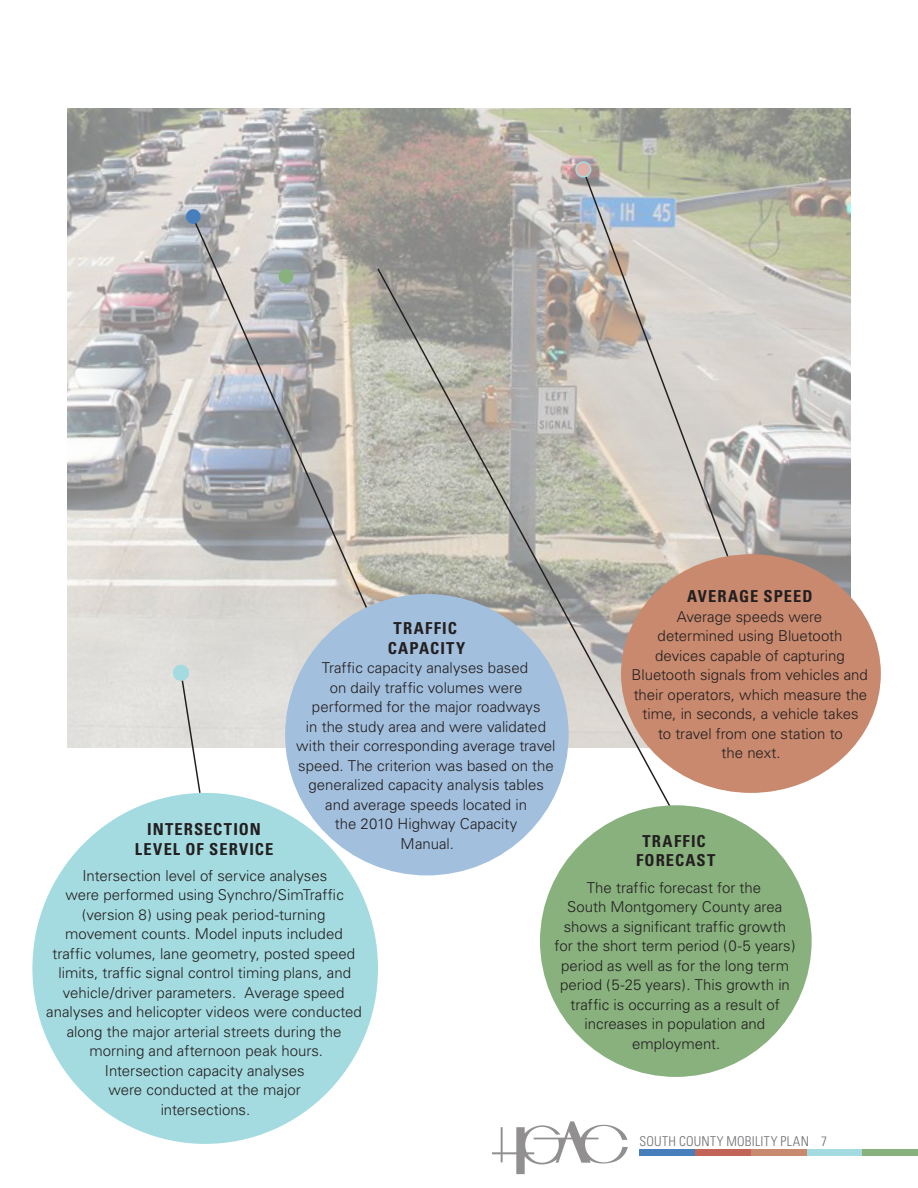
<style>
.page{position:relative;width:918px;height:1188px;background:#fff}
.page>*{position:absolute;margin:0;border:0;box-sizing:border-box;transform-origin:0 0}
.Subhead_2{font:700 condensed 16.5px/19.5px "Univers";letter-spacing:.065em;color:#231f20;text-align:center}
.Subhead_2-2{font:300 15px/19.5px "Univers";color:#231f20;text-align:center}
.Body_Text{font:300 15px/19.5px "Univers";color:#231f20;text-align:center}
.t1{font:300 condensed 13.5px "Univers";letter-spacing:.025em;color:#6c6d70}
</style>
<div class="page">
<div style="left:862px;top:1149px;width:56px;height:7px;background:#88b17e"></div>
<div style="left:807px;top:1149px;width:55px;height:7px;background:#a4dbe0"></div>
<div style="left:751px;top:1149px;width:56px;height:7px;background:#c8896e"></div>
<div style="left:695px;top:1149px;width:56px;height:7px;background:#c36458"></div>
<div style="left:640px;top:1149px;width:55px;height:7px;background:#467fbc"></div>
<svg style="left:492px;top:1121px;width:136px;height:53px"></svg>
<img style="left:68px;top:108px;width:782px;height:639px">
<svg style="left:172px;top:664px;width:30px;height:131px"></svg>
<svg style="left:191px;top:215px;width:189px;height:421px;background:#b9b8b5"></svg>
<svg style="left:185px;top:209px;width:16px;height:16px"></svg>
<div style="left:285px;top:594px;width:284px;height:281px;background:#a2bfdd;border-radius:50%"></div>
<svg style="left:376px;top:267px;width:299px;height:547px"></svg>
<svg style="left:278px;top:268px;width:16px;height:17px"></svg>
<div style="left:540px;top:805px;width:272px;height:272px;background:#88b17e;border-radius:50%"></div>
<div style="left:32px;top:793px;width:346px;height:351px;background:#a4dbe0;border-radius:50%"></div>
<svg style="left:581px;top:168px;width:154px;height:404px;background:#cac7bf"></svg>
<svg style="left:575px;top:161px;width:17px;height:17px"></svg>
<div style="left:621px;top:554px;width:260px;height:239px;background:#c8896e;border-radius:50%"></div>
<p class="Subhead_2" style="left:687px;top:586px;width:127px">AVERAGE SPEED</p>
<p class="Body_Text" style="left:631px;top:607px;width:238px">Average speeds were<br>determined using Bluetooth devices capable of capturing<br>Bluetooth signals from vehicles and their operators, which measure the time, in seconds, a vehicle takes<br>to travel from one station to<br>the next.</p>
<p class="Subhead_2" style="left:388px;top:618px;width:79px">TRAFFIC<br>CAPACITY</p>
<p class="Body_Text" style="left:296px;top:658px;width:261px">Traffic capacity analyses based<br>on daily traffic volumes were performed for the major roadways<br>in the study area and were validated with their corresponding average travel speed. The criterion was based on the generalized capacity analysis tables and average speeds located in<br>the 2010 Highway Capacity<br>Manual.</p>
<p class="Subhead_2" style="left:135px;top:819px;width:140px">INTERSECTION<br>LEVEL OF SERVICE</p>
<p class="Subhead_2-2" style="left:46px;top:866px;width:317px">Intersection level of service analyses<br>were performed using Synchro/SimTraffic (version 8) using peak period-turning movement counts. Model inputs included traffic volumes, lane geometry, posted speed limits, traffic signal control timing plans, and vehicle/driver parameters. Average speed analyses and helicopter videos were conducted along the major arterial streets during the morning and afternoon peak hours.<br>Intersection capacity analyses<br>were conducted at the major<br>intersections.</p>
<p class="Subhead_2" style="left:636px;top:831px;width:81px">TRAFFIC<br>FORECAST</p>
<p class="Subhead_2-2" style="left:555px;top:877px;width:242px">The traffic forecast for the<br>South Montgomery County area shows a significant traffic growth for the short term period (0-5 years) period as well as for the long term period (5-25 years). This growth in traffic is occurring as a result of increases in population and employment.</p>
<p class="t1" style="left:640px;top:1133px;width:189px">SOUTH COUNTY MOBILITY PLAN 7</p>
</div>
